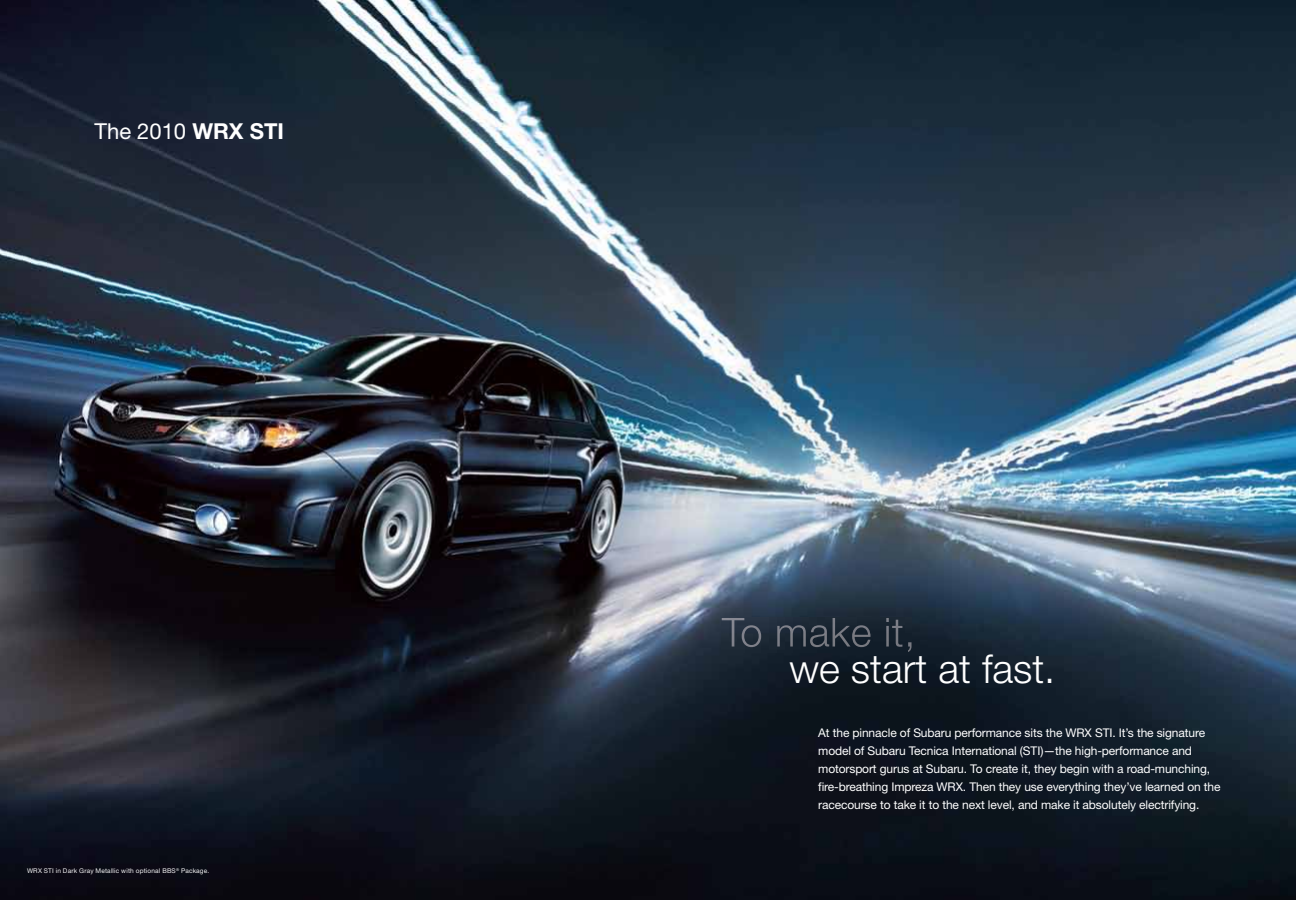
<style>
.page{position:relative;width:1296px;height:900px;background:#fff}
.page>*{position:absolute;margin:0;border:0;box-sizing:border-box;transform-origin:0 0}
.t1{font:300 40px "Helvetica Neue";color:#fff}
.t2{font:22px "Helvetica Neue";color:#fff}
.t3{font:12px/18px "Helvetica Neue";letter-spacing:-.01em;color:#fff}
.t4{font:6.5px "Helvetica Neue";letter-spacing:.03em;color:#f6f6f7}
.s1{font-weight:700}
</style>
<div class="page">
<img style="left:0;top:0;width:1296px;height:900px">
<img style="left:722px;top:618px;width:190px;height:34px">
<h2 class="t2" style="left:94px;top:119px;width:191px">The 2010 <span class="s1">WRX STI</span></h2>
<p class="t4" style="left:27px;top:867px;width:184px">WRX STI in Dark Gray Metallic with optional BBS<sup>®</sup> Package.</p>
<h1 class="t1" style="left:789px;top:644px;width:267px">we start at fast.</h1>
<p class="t3" style="left:818px;top:724px;width:404px">At the pinnacle of Subaru performance sits the WRX STI. It’s the signature model of Subaru Tecnica International (STI)—the high-performance and motorsport gurus at Subaru. To create it, they begin with a road-munching, fire-breathing Impreza WRX. Then they use everything they’ve learned on the racecourse to take it to the next level, and make it absolutely electrifying.</p>
</div>
